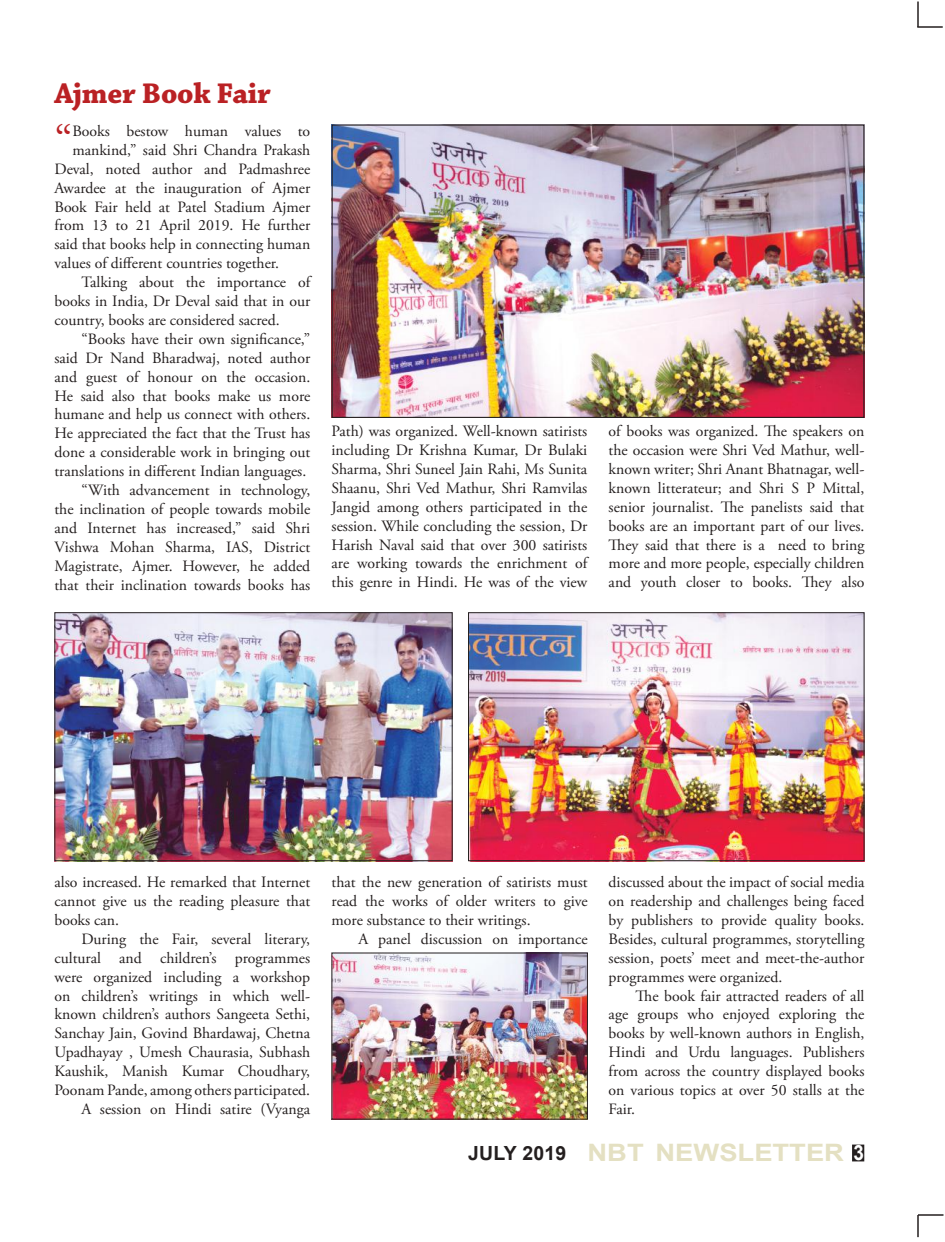
<style>
.page{position:relative;width:945px;height:1242px;background:#fff}
.page>*{position:absolute;margin:0;border:0;box-sizing:border-box;transform-origin:0 0}
.t1{font:44.25px "Adobe Garamond Pro";color:#ba2124}
.t2{font:700 30px "Chaparral Pro";letter-spacing:-.01em;color:#ba2124}
.t3{font:700 24px "Arial";color:#e4e0c2;scale:1.14 1}
.t4{font:15.75px/18.9px "Adobe Garamond Pro";color:#241f1f;text-align:justify}
.s1{font-size:19.5px;color:#241f1f}
.s2{font-size:21px;color:#fff}
</style>
<div class="page">
<hr style="left:917px;top:1215px;width:2px;height:22px;background:#241f1f">
<hr style="left:918px;top:1214px;width:26px;height:2px;background:#241f1f">
<hr style="left:917px;top:2px;width:2px;height:25px;background:#241f1f">
<hr style="left:917px;top:26px;width:26px;height:2px;background:#241f1f">
<div style="left:854px;top:1146px;width:9px;height:14px;background:#241f1f"></div>
<div style="left:852px;top:1145px;width:12px;height:16px;border:3px solid #241f1f"></div>
<img style="left:334px;top:126px;width:528px;height:290px">
<div style="left:332px;top:124px;width:532px;height:294px;border:1px solid #241f1f"></div>
<img style="left:334px;top:955px;width:252px;height:162px">
<div style="left:332px;top:953px;width:256px;height:166px;border:1px solid #241f1f"></div>
<img style="left:56px;top:614px;width:395px;height:245px">
<div style="left:54px;top:612px;width:399px;height:249px;border:1px solid #241f1f"></div>
<img style="left:470px;top:614px;width:392px;height:245px">
<div style="left:468px;top:612px;width:396px;height:249px;border:1px solid #241f1f"></div>
<h2 class="t2" style="left:54px;top:76px;width:218px">Ajmer Book Fair</h2>
<h1 class="t1" style="left:54px;top:114px;width:19px">“</h1>
<p class="t4" style="left:72px;top:122px;width:239px">Books bestow human values to</p>
<p class="t4" style="left:72px;top:141px;width:239px">mankind,” said Shri Chandra Prakash</p>
<p class="t4" style="left:54px;top:160px;width:257px">Deval, noted author and Padmashree</p>
<p class="t4" style="left:54px;top:179px;width:257px">Awardee at the inauguration of Ajmer</p>
<p class="t4" style="left:54px;top:198px;width:257px">Book Fair held at Patel Stadium Ajmer</p>
<p class="t4" style="left:54px;top:217px;width:257px">from 13 to 21 April 2019. He further</p>
<p class="t4" style="left:54px;top:235px;width:257px">said that books help in connecting human</p>
<p class="t4" style="left:54px;top:254px;width:226px">values of different countries together.</p>
<p class="t4" style="left:81px;top:273px;width:230px">Talking about the importance of</p>
<p class="t4" style="left:54px;top:292px;width:257px">books in India, Dr Deval said that in our</p>
<p class="t4" style="left:54px;top:311px;width:227px">country, books are considered sacred.</p>
<p class="t4" style="left:81px;top:330px;width:230px">“Books have their own significance,”</p>
<p class="t4" style="left:54px;top:349px;width:257px">said Dr Nand Bharadwaj, noted author</p>
<p class="t4" style="left:54px;top:368px;width:257px">and guest of honour on the occasion.</p>
<p class="t4" style="left:54px;top:387px;width:257px">He said also that books make us more</p>
<p class="t4" style="left:54px;top:406px;width:257px">humane and help us connect with others.</p>
<p class="t4" style="left:54px;top:424px;width:257px">He appreciated the fact that the Trust has</p>
<p class="t4" style="left:54px;top:443px;width:257px">done a considerable work in bringing out</p>
<p class="t4" style="left:54px;top:462px;width:253px">translations in different Indian languages.</p>
<p class="t4" style="left:81px;top:481px;width:230px">“With advancement in technology,</p>
<p class="t4" style="left:54px;top:500px;width:257px">the inclination of people towards mobile</p>
<p class="t4" style="left:54px;top:519px;width:257px">and Internet has increased,” said Shri</p>
<p class="t4" style="left:54px;top:538px;width:257px">Vishwa Mohan Sharma, IAS, District</p>
<p class="t4" style="left:54px;top:557px;width:257px">Magistrate, Ajmer. However, he added</p>
<p class="t4" style="left:54px;top:576px;width:257px">that their inclination towards books has</p>
<p class="t4" style="left:332px;top:422px;width:257px">Path) was organized. Well-known satirists including Dr Krishna Kumar, Dr Bulaki Sharma, Shri Suneel Jain Rahi, Ms Sunita Shaanu, Shri Ved Mathur, Shri Ramvilas Jangid among others participated in the session. While concluding the session, Dr Harish Naval said that over 300 satirists are working towards the enrichment of this genre in Hindi. He was of the view</p>
<p class="t4" style="left:609px;top:422px;width:257px">of books was organized. The speakers on the occasion were Shri Ved Mathur, well&shy;known writer; Shri Anant Bhatnagar, well&shy;known litterateur; and Shri S P Mittal, senior journalist. The panelists said that books are an important part of our lives.<br>They said that there is a need to bring more and more people, especially children and youth closer to books. They also</p>
<p class="t4" style="left:54px;top:873px;width:257px">also increased. He remarked that Internet cannot give us the reading pleasure that books can.</p>
<p class="t4" style="left:54px;top:930px;width:257px;text-align:right">During the Fair, several literary, cultural and children’s programmes were organized including a workshop on children’s writings in which well&shy;known children’s authors Sangeeta Sethi, Sanchay Jain, Govind Bhardawaj, Chetna Upadhayay , Umesh Chaurasia, Subhash Kaushik, Manish Kumar Choudhary, Poonam Pande, among others participated.<br>A session on Hindi satire (Vyanga</p>
<p class="t4" style="left:332px;top:873px;width:258px">that the new generation of satirists must read the works of older writers to give more substance to their writings.</p>
<p class="t4" style="left:359px;top:930px;width:231px">A panel discussion on importance</p>
<p class="t4" style="left:609px;top:873px;width:257px">discussed about the impact of social media on readership and challenges being faced by publishers to provide quality books.<br>Besides, cultural programmes, storytelling session, poets’ meet and meet-the-author programmes were organized.</p>
<p class="t4" style="left:609px;top:987px;width:257px;text-indent:27px">The book fair attracted readers of all age groups who enjoyed exploring the books by well-known authors in English, Hindi and Urdu languages. Publishers from across the country displayed books on various topics at over 50 stalls at the Fair.</p>
<h3 class="t3" style="left:468px;top:1137px;width:349px"><span class="s1">JULY 2019</span> NBT NEWSLETTER <span class="s2">3</span></h3>
</div>
